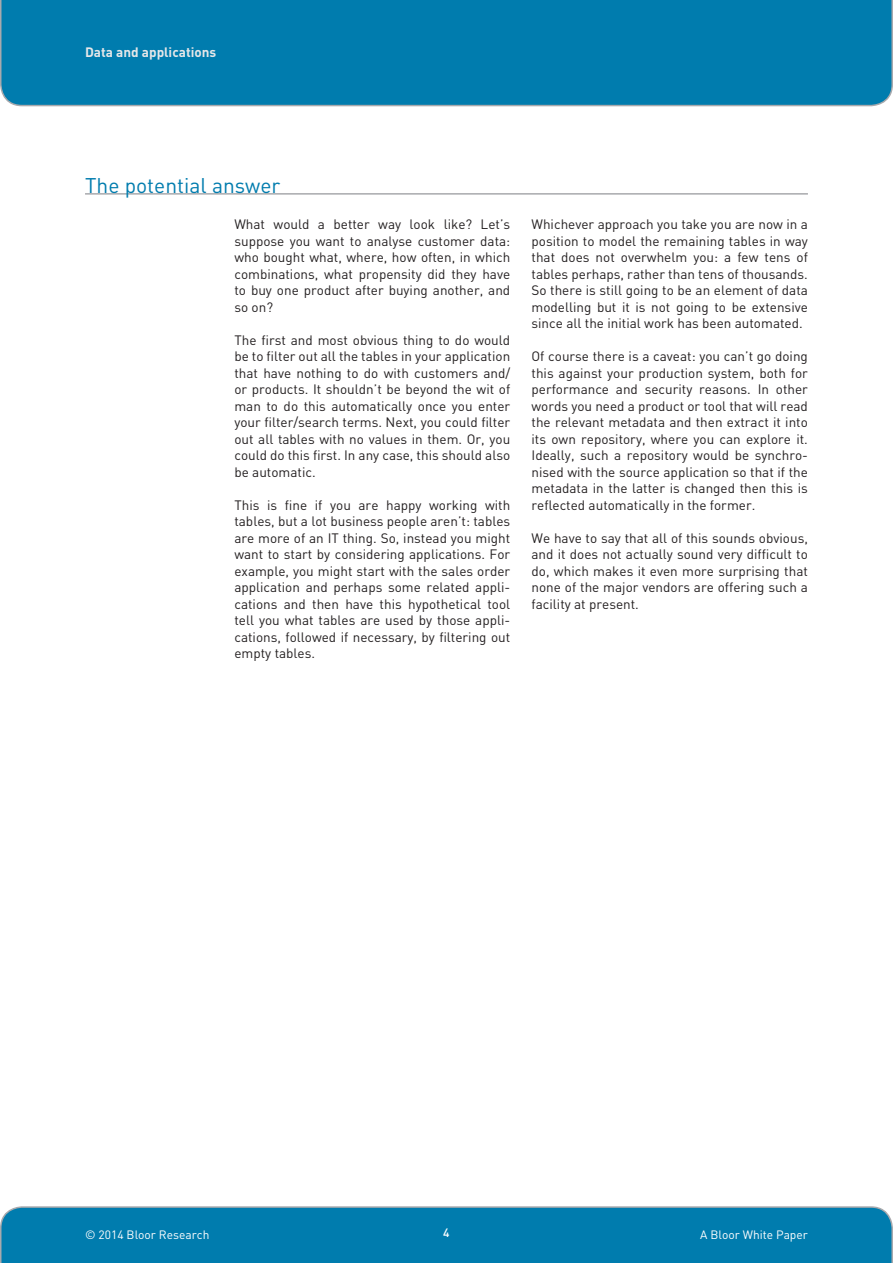
<style>
.page{position:relative;width:893px;height:1263px;background:#fff}
.page>*{position:absolute;margin:0;border:0;box-sizing:border-box;transform-origin:0 0}
.Header_-_Level_1{font:21px "DIN";color:#007cae}
.Body_copy{font:13.5px/16.5px "DIN";color:#231f20;text-align:justify}
.t1{font:700 13.5px "DIN";color:#e6e7e9}
.t2{font:12px "DIN";color:#fff}
.t3{font:500 12px "DIN";color:#fff}
</style>
<div class="page">
<div style="left:0;top:1206px;width:893px;height:57px;background:#007cae"></div>
<div style="left:0;top:0;width:893px;height:106px;background:#007cae"></div>
<hr style="left:85px;top:193px;width:723px;height:2px;background:#a8a9ad">
<p class="t1" style="left:85px;top:45px;width:133px">Data and applications</p>
<p class="Header_-_Level_1" style="left:85px;top:173px;width:197px">The potential answer</p>
<p class="Body_copy" style="left:234px;top:216px;width:277px">What would a better way look like? Let’s suppose you want to analyse customer data: who bought what, where, how often, in which combinations, what propensity did they have to buy one product after buying another, and so on?</p>
<p class="Body_copy" style="left:234px;top:332px;width:277px">The first and most obvious thing to do would be to filter out all the tables in your application that have nothing to do with customers and/ or products. It shouldn’t be beyond the wit of man to do this automatically once you enter your filter/search terms. Next, you could filter out all tables with no values in them. Or, you could do this first. In any case, this should also be automatic.</p>
<p class="Body_copy" style="left:234px;top:497px;width:277px">This is fine if you are happy working with tables, but a lot business people aren’t: tables are more of an IT thing. So, instead you might want to start by considering applications. For example, you might start with the sales order application and perhaps some related appli&shy;cations and then have this hypothetical tool tell you what tables are used by those appli&shy;cations, followed if necessary, by filtering out empty tables.</p>
<p class="Body_copy" style="left:531px;top:216px;width:278px">Whichever approach you take you are now in a position to model the remaining tables in way that does not overwhelm you: a few tens of tables perhaps, rather than tens of thousands.<br>So there is still going to be an element of data modelling but it is not going to be extensive since all the initial work has been automated.</p>
<p class="Body_copy" style="left:531px;top:348px;width:278px">Of course there is a caveat: you can’t go doing this against your production system, both for performance and security reasons. In other words you need a product or tool that will read the relevant metadata and then extract it into its own repository, where you can explore it.<br>Ideally, such a repository would be synchro&shy;nised with the source application so that if the metadata in the latter is changed then this is reflected automatically in the former.</p>
<p class="Body_copy" style="left:531px;top:530px;width:278px">We have to say that all of this sounds obvious, and it does not actually sound very difficult to do, which makes it even more surprising that none of the major vendors are offering such a facility at present.</p>
<p class="t2" style="left:85px;top:1228px;width:126px">© 2014 Bloor Research</p>
<p class="t3" style="left:443px;top:1225px;width:8px">4</p>
<p class="t2" style="left:700px;top:1228px;width:109px">A Bloor White Paper</p>
</div>
